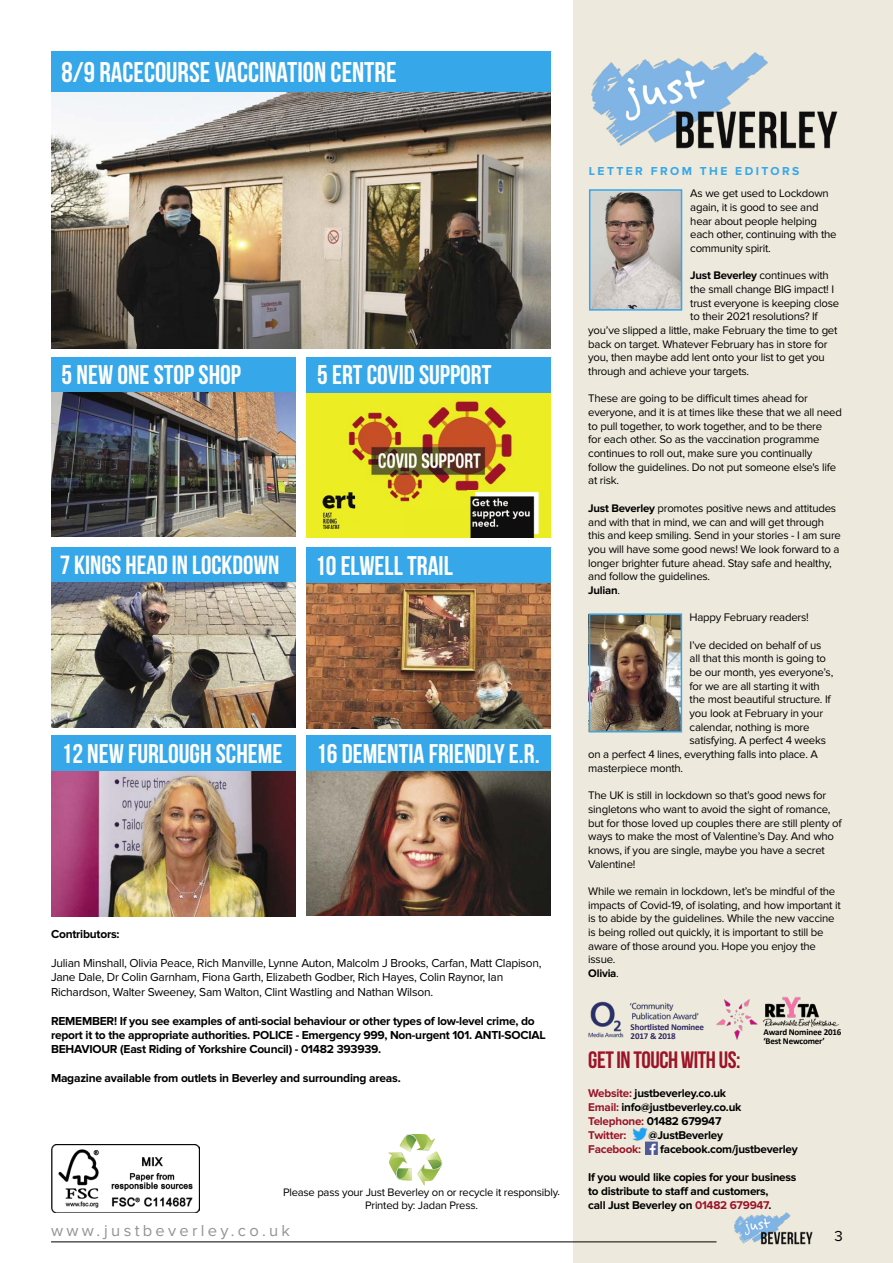
<style>
.page{position:relative;width:893px;height:1263px;background:#fff}
.page>*{position:absolute;margin:0;border:0;box-sizing:border-box;transform-origin:0 0}
.t1{font:28.5px "Bebas Neue";color:#fff}
.t2{font:27px "Bebas Neue";color:#fff}
.t3{font:26.25px "Bebas Neue";color:#fff}
.t4{font:23.7px "Bebas Neue";letter-spacing:-.02em;color:#9c1327}
.t5{font:16.5px "Proxima Nova";letter-spacing:.2em;color:#939393}
.t6{font:15px "Proxima Nova";color:#000}
.t7{font:700 12px/14.4px "Proxima Nova";letter-spacing:-.02em;color:#000}
.t8{font:12px/14.4px "Proxima Nova";letter-spacing:-.02em;color:#000}
.t9{font:700 12px "Proxima Nova";letter-spacing:.2em;color:#36a7e9}
.t10{font:700 11.7px/14.1px "Proxima Nova";letter-spacing:-.02em;color:#000}
.t11{font:700 11.7px "Proxima Nova";letter-spacing:-.02em;color:#9c1327}
.t12{font:11.4px/13.6px "Proxima Nova";letter-spacing:-.02em;color:#000}
.t13{font:11.25px/13.5px "Proxima Nova";letter-spacing:-.02em;color:#000;text-align:center}
.t14{font:700 9px/9px "Calibri";letter-spacing:-.02em;color:#000}
.t15{font:700 9px/9px "Calibri";letter-spacing:-.02em;color:#322a62}
.s1{font-weight:700}
.s2{color:#9c1327}
</style>
<div class="page">
<img style="left:307px;top:393px;width:244px;height:144px">
<div style="left:51px;top:547px;width:244px;height:36px;background:#36a7e9"></div>
<div style="left:573px;top:0;width:320px;height:1263px;background:#edeadd"></div>
<img style="left:592px;top:192px;width:87px;height:116px">
<img style="left:592px;top:616px;width:87px;height:113px">
<hr style="left:51px;top:1241px;width:665px;height:1px;background:#000">
<img style="left:734px;top:1212px;width:79px;height:33px">
<svg style="left:645px;top:1142px;width:12px;height:13px"></svg>
<div style="left:589px;top:189px;width:93px;height:122px;border:2px solid #36a7e9"></div>
<div style="left:589px;top:613px;width:93px;height:119px;border:2px solid #36a7e9"></div>
<img style="left:591px;top:52px;width:247px;height:97px">
<img style="left:588px;top:1001px;width:111px;height:37px">
<img style="left:632px;top:1127px;width:18px;height:16px">
<img style="left:716px;top:997px;width:124px;height:43px">
<img style="left:51px;top:1145px;width:148px;height:67px">
<svg style="left:388px;top:1134px;width:55px;height:52px"></svg>
<div style="left:51px;top:51px;width:500px;height:42px;background:#36a7e9"></div>
<div style="left:51px;top:357px;width:244px;height:35px;background:#36a7e9"></div>
<div style="left:51px;top:736px;width:244px;height:36px;background:#36a7e9"></div>
<div style="left:307px;top:547px;width:244px;height:36px;background:#36a7e9"></div>
<div style="left:307px;top:357px;width:244px;height:36px;background:#36a7e9"></div>
<div style="left:307px;top:736px;width:244px;height:36px;background:#36a7e9"></div>
<img style="left:51px;top:93px;width:500px;height:255px">
<img style="left:51px;top:583px;width:244px;height:144px">
<img style="left:51px;top:392px;width:244px;height:145px">
<img style="left:307px;top:583px;width:244px;height:145px">
<img style="left:307px;top:771px;width:244px;height:145px">
<div style="left:404px;top:507px;width:63px;height:30px;background:#ebed22"></div>
<img style="left:467px;top:491px;width:84px;height:46px">
<img style="left:321px;top:492px;width:38px;height:36px">
<img style="left:51px;top:772px;width:244px;height:144px">
<h1 class="t1" style="left:62px;top:56px;width:336px">8/9 RACECOURSE VACCINATION CENTRE</h1>
<h2 class="t2" style="left:62px;top:359px;width:181px">5 NEW ONE STOP SHOP</h2>
<h2 class="t2" style="left:317px;top:360px;width:176px">5 ERT COVID SUPPORT</h2>
<h3 class="t3" style="left:60px;top:551px;width:221px">7 KINGS HEAD IN LOCKDOWN</h3>
<h2 class="t2" style="left:315px;top:551px;width:139px">10 ELWELL TRAIL</h2>
<h2 class="t2" style="left:62px;top:739px;width:222px">12 NEW FURLOUGH SCHEME</h2>
<h2 class="t2" style="left:316px;top:739px;width:225px">16 DEMENTIA FRIENDLY E.R.</h2>
<p class="t7" style="left:51px;top:927px;width:70px">Contributors:</p>
<p class="t8" style="left:51px;top:956px;width:492px">Julian Minshall, Olivia Peace, Rich Manville, Lynne Auton, Malcolm J Brooks, Carfan, Matt Clapison,<br>Jane Dale, Dr Colin Garnham, Fiona Garth, Elizabeth Godber, Rich Hayes, Colin Raynor, Ian<br>Richardson, Walter Sweeney, Sam Walton, Clint Wastling and Nathan Wilson.</p>
<p class="t7" style="left:51px;top:1013px;width:496px">REMEMBER! If you see examples of anti-social behaviour or other types of low-level crime, do report it to the appropriate authorities. POLICE - Emergency 999, Non-urgent 101. ANTI-SOCIAL<br>BEHAVIOUR (East Riding of Yorkshire Council) - 01482 393939.</p>
<p class="t7" style="left:51px;top:1071px;width:351px">Magazine available from outlets in Beverley and surrounding areas.</p>
<p class="t13" style="left:283px;top:1186px;width:278px">Please pass your Just Beverley on or recycle it responsibly.<br>Printed by: Jadan Press.</p>
<p class="t9" style="left:589px;top:164px;width:212px">LETTER FROM THE EDITORS</p>
<p class="t12" style="left:690px;top:187px;width:148px">As we get used to Lockdown again, it is good to see and hear about people helping each other, continuing with the community spirit.</p>
<p class="t12" style="left:690px;top:269px;width:140px"><span class="s1">Just Beverley</span> continues with</p>
<p class="t12" style="left:690px;top:283px;width:145px">the small change BIG impact! I</p>
<p class="t12" style="left:690px;top:296px;width:150px">trust everyone is keeping close</p>
<p class="t12" style="left:690px;top:310px;width:129px">to their 2021 resolutions? If</p>
<p class="t12" style="left:588px;top:324px;width:251px">you’ve slipped a little, make February the time to get</p>
<p class="t12" style="left:588px;top:338px;width:241px">back on target. Whatever February has in store for</p>
<p class="t12" style="left:588px;top:351px;width:238px">you, then maybe add lent onto your list to get you</p>
<p class="t12" style="left:588px;top:365px;width:162px">through and achieve your targets.</p>
<p class="t12" style="left:588px;top:392px;width:255px">These are going to be difficult times ahead for everyone, and it is at times like these that we all need to pull together, to work together, and to be there<br>for each other. So as the vaccination programme continues to roll out, make sure you continually follow the guidelines. Do not put someone else's life at risk.</p>
<p class="t12" style="left:588px;top:502px;width:254px"><span class="s1">Just Beverley</span> promotes positive news and attitudes and with that in mind, we can and will get through this and keep smiling. Send in your stories - I am sure you will have some good news! We look forward to a longer brighter future ahead. Stay safe and healthy, and follow the guidelines.<br><span class="s1">Julian</span>.</p>
<p class="t12" style="left:690px;top:611px;width:121px">Happy February readers!</p>
<p class="t12" style="left:690px;top:638px;width:133px">I’ve decided on behalf of us</p>
<p class="t12" style="left:690px;top:652px;width:138px">all that this month is going to</p>
<p class="t12" style="left:690px;top:666px;width:145px">be our month, yes everyone’s,</p>
<p class="t12" style="left:690px;top:680px;width:132px">for we are all starting it with</p>
<p class="t12" style="left:690px;top:693px;width:143px">the most beautiful structure. If</p>
<p class="t12" style="left:690px;top:707px;width:135px">you look at February in your</p>
<p class="t12" style="left:690px;top:721px;width:121px">calendar, nothing is more</p>
<p class="t12" style="left:690px;top:734px;width:138px">satisfying. A perfect 4 weeks</p>
<p class="t12" style="left:588px;top:748px;width:231px">on a perfect 4 lines, everything falls into place. A</p>
<p class="t12" style="left:588px;top:762px;width:97px">masterpiece month.</p>
<p class="t12" style="left:588px;top:789px;width:255px">The UK is still in lockdown so that’s good news for singletons who want to avoid the sight of romance, but for those loved up couples there are still plenty of ways to make the most of Valentine’s Day. And who knows, if you are single, maybe you have a secret Valentine!</p>
<p class="t12" style="left:588px;top:885px;width:254px">While we remain in lockdown, let’s be mindful of the impacts of Covid-19, of isolating, and how important it is to abide by the guidelines. While the new vaccine is being rolled out quickly, it is important to still be aware of those around you. Hope you enjoy the issue.<br><span class="s1">Olivia</span>.</p>
<p class="t15" style="left:631px;top:1022px;width:75px">Shortlisted Nominee<br>2017 &amp; 2018</p>
<h3 class="t4" style="left:588px;top:1047px;width:154px">GET IN TOUCH WITH US:</h3>
<p class="t10" style="left:588px;top:1086px;width:155px"><span class="s2">Website:</span> justbeverley.co.uk<br><span class="s2">Email:</span> info@justbeverley.co.uk<br><span class="s2">Telephone:</span> 01482 679947<br><span class="s2">Twitter:</span></p>
<p class="t10" style="left:648px;top:1128px;width:76px">@JustBeverley</p>
<p class="t14" style="left:763px;top:1027px;width:79px">Award Nominee 2016 ‘Best Newcomer’</p>
<p class="t11" style="left:588px;top:1142px;width:54px">Facebook:</p>
<p class="t10" style="left:660px;top:1142px;width:139px">facebook.com/justbeverley</p>
<p class="t10" style="left:588px;top:1170px;width:210px">If you would like copies for your business to distribute to staff and customers,<br>call Just Beverley on <span class="s2">01482 679947</span>.</p>
<h3 class="t5" style="left:51px;top:1223px;width:241px">www.justbeverley.co.uk</h3>
<h3 class="t6" style="left:834px;top:1229px;width:10px">3</h3>
</div>
